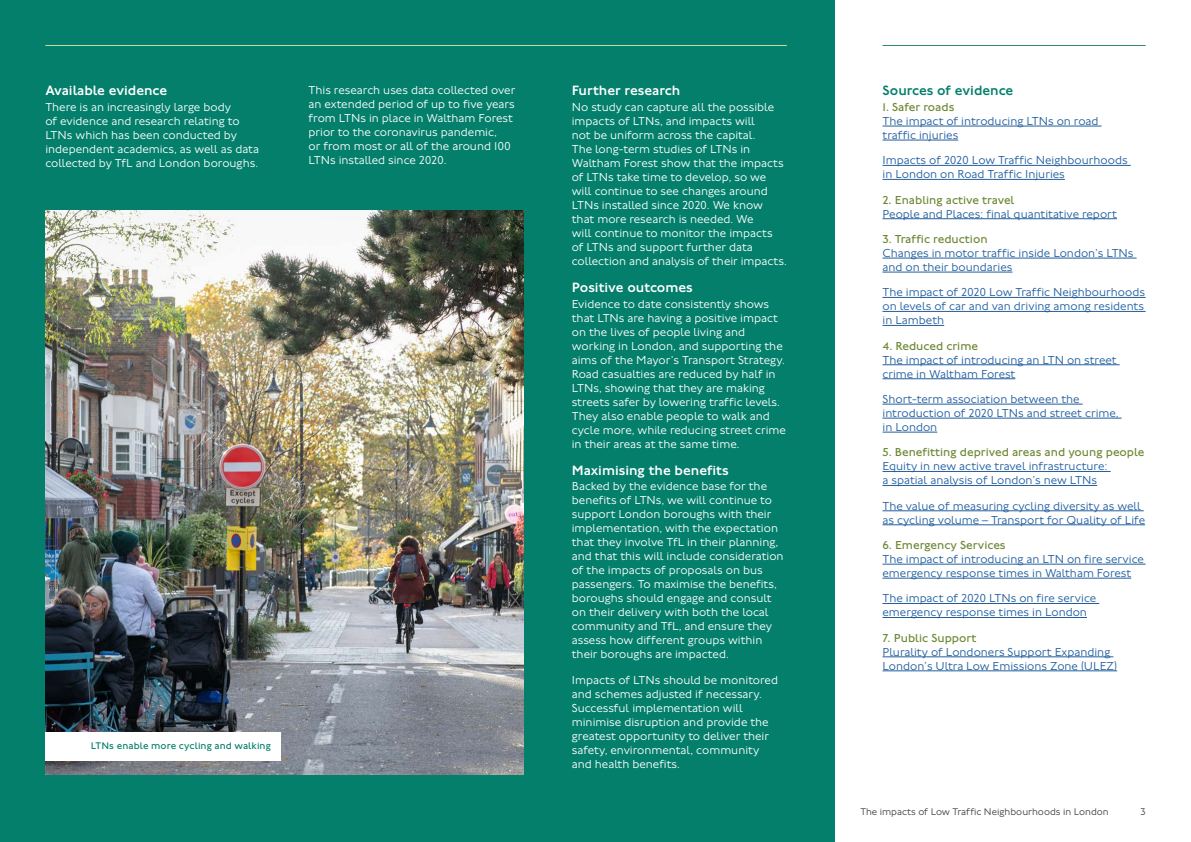
<style>
.page{position:relative;width:1191px;height:842px;background:#fff}
.page>*{position:absolute;margin:0;border:0;box-sizing:border-box;transform-origin:0 0}
.Body_Heading_12_14_Light_Green__H2{font:500 14px "Johnston 100";color:#fff}
.Body_Heading_12_14_Green__H3{font:500 14px "Johnston 100";color:#037f6c}
.Body_12_14__P{font:300 12px/14px "Johnston 100";color:#fff}
.Body_12_14__P-2{font:300 12px/14px "Johnston 100";color:#215e9e}
.Body_Sub-heading_12_14_Olive_Green__H3{font:12px "Johnston 100";color:#6d8835}
.t1{font:300 10px "Johnston 100";color:#414042}
.PictureCaption_10_12__P{font:10px "Johnston 100";letter-spacing:.005em;color:#037f6c}
</style>
<div class="page">
<div style="left:0;top:0;width:834px;height:842px;background:#037f6c"></div>
<img style="left:45px;top:211px;width:479px;height:564px">
<div style="left:45px;top:732px;width:236px;height:29px;background:#fff"></div>
<hr style="left:882px;top:126px;width:219px;height:1px;background:#215e9e">
<hr style="left:882px;top:140px;width:76px;height:1px;background:#215e9e">
<hr style="left:882px;top:165px;width:248px;height:1px;background:#215e9e">
<hr style="left:882px;top:179px;width:183px;height:1px;background:#215e9e">
<hr style="left:882px;top:218px;width:235px;height:1px;background:#215e9e">
<hr style="left:882px;top:258px;width:254px;height:1px;background:#215e9e">
<hr style="left:882px;top:272px;width:130px;height:1px;background:#215e9e">
<hr style="left:882px;top:297px;width:263px;height:1px;background:#215e9e">
<hr style="left:882px;top:311px;width:263px;height:1px;background:#215e9e">
<hr style="left:882px;top:325px;width:62px;height:1px;background:#215e9e">
<hr style="left:882px;top:364px;width:237px;height:1px;background:#215e9e">
<hr style="left:882px;top:378px;width:133px;height:1px;background:#215e9e">
<hr style="left:882px;top:404px;width:200px;height:1px;background:#215e9e">
<hr style="left:882px;top:418px;width:239px;height:1px;background:#215e9e">
<hr style="left:882px;top:432px;width:55px;height:1px;background:#215e9e">
<hr style="left:882px;top:471px;width:228px;height:1px;background:#215e9e">
<hr style="left:882px;top:485px;width:215px;height:1px;background:#215e9e">
<hr style="left:882px;top:510px;width:261px;height:1px;background:#215e9e">
<hr style="left:882px;top:524px;width:263px;height:1px;background:#215e9e">
<hr style="left:882px;top:564px;width:263px;height:1px;background:#215e9e">
<hr style="left:882px;top:578px;width:249px;height:1px;background:#215e9e">
<hr style="left:882px;top:603px;width:217px;height:1px;background:#215e9e">
<hr style="left:882px;top:617px;width:205px;height:1px;background:#215e9e">
<hr style="left:882px;top:656px;width:231px;height:1px;background:#215e9e">
<hr style="left:882px;top:670px;width:235px;height:1px;background:#215e9e">
<hr style="left:882px;top:45px;width:263px;height:1px;background:#358876">
<hr style="left:45px;top:45px;width:742px;height:1px;background:#cadd9f">
<h2 class="Body_Heading_12_14_Light_Green__H2" style="left:45px;top:83px;width:123px">Available evidence</h2>
<p class="Body_12_14__P" style="left:45px;top:100px;width:215px">There is an increasingly large body<br>of evidence and research relating to LTNs which has been conducted by independent academics, as well as data collected by TfL and London boroughs.</p>
<p class="PictureCaption_10_12__P" style="left:91px;top:740px;width:182px">LTNs enable more cycling and walking</p>
<p class="Body_12_14__P" style="left:308px;top:83px;width:208px">This research uses data collected over an extended period of up to five years from LTNs in place in Waltham Forest prior to the coronavirus pandemic,<br>or from most or all of the around 100<br>LTNs installed since 2020.</p>
<h2 class="Body_Heading_12_14_Light_Green__H2" style="left:572px;top:83px;width:110px">Further research</h2>
<p class="Body_12_14__P" style="left:572px;top:100px;width:216px">No study can capture all the possible impacts of LTNs, and impacts will<br>not be uniform across the capital.<br>The long-term studies of LTNs in Waltham Forest show that the impacts of LTNs take time to develop, so we will continue to see changes around LTNs installed since 2020. We know that more research is needed. We<br>will continue to monitor the impacts of LTNs and support further data collection and analysis of their impacts.</p>
<h2 class="Body_Heading_12_14_Light_Green__H2" style="left:572px;top:280px;width:122px">Positive outcomes</h2>
<p class="Body_12_14__P" style="left:572px;top:297px;width:216px">Evidence to date consistently shows that LTNs are having a positive impact on the lives of people living and working in London, and supporting the aims of the Mayor’s Transport Strategy.<br>Road casualties are reduced by half in LTNs, showing that they are making streets safer by lowering traffic levels.<br>They also enable people to walk and cycle more, while reducing street crime in their areas at the same time.</p>
<h2 class="Body_Heading_12_14_Light_Green__H2" style="left:572px;top:463px;width:158px">Maximising the benefits</h2>
<p class="Body_12_14__P" style="left:572px;top:480px;width:213px">Backed by the evidence base for the benefits of LTNs, we will continue to support London boroughs with their implementation, with the expectation that they involve TfL in their planning, and that this will include consideration of the impacts of proposals on bus passengers. To maximise the benefits, boroughs should engage and consult on their delivery with both the local community and TfL, and ensure they assess how different groups within their boroughs are impacted.</p>
<p class="Body_12_14__P" style="left:572px;top:673px;width:208px">Impacts of LTNs should be monitored and schemes adjusted if necessary.<br>Successful implementation will minimise disruption and provide the greatest opportunity to deliver their safety, environmental, community and health benefits.</p>
<h3 class="Body_Heading_12_14_Green__H3" style="left:882px;top:83px;width:132px">Sources of evidence</h3>
<h4 class="Body_Sub-heading_12_14_Olive_Green__H3" style="left:882px;top:100px;width:73px">1. Safer roads</h4>
<p class="Body_12_14__P-2" style="left:882px;top:114px;width:217px">The impact of introducing LTNs on road traffic injuries</p>
<p class="Body_12_14__P-2" style="left:882px;top:153px;width:247px">Impacts of 2020 Low Traffic Neighbourhoods in London on Road Traffic Injuries</p>
<h4 class="Body_Sub-heading_12_14_Olive_Green__H3" style="left:882px;top:193px;width:133px">2. Enabling active travel</h4>
<p class="Body_12_14__P-2" style="left:882px;top:207px;width:236px">People and Places: final quantitative report</p>
<h4 class="Body_Sub-heading_12_14_Olive_Green__H3" style="left:882px;top:232px;width:107px">3. Traffic reduction</h4>
<p class="Body_12_14__P-2" style="left:882px;top:246px;width:252px">Changes in motor traffic inside London’s LTNs and on their boundaries</p>
<p class="Body_12_14__P-2" style="left:882px;top:285px;width:264px;text-align:justify">The impact of 2020 Low Traffic Neighbourhoods on levels of car and van driving among residents in Lambeth</p>
<h4 class="Body_Sub-heading_12_14_Olive_Green__H3" style="left:882px;top:339px;width:97px">4. Reduced crime</h4>
<p class="Body_12_14__P-2" style="left:882px;top:353px;width:236px">The impact of introducing an LTN on street crime in Waltham Forest</p>
<p class="Body_12_14__P-2" style="left:882px;top:392px;width:238px">Short-term association between the introduction of 2020 LTNs and street crime, in London</p>
<h4 class="Body_Sub-heading_12_14_Olive_Green__H3" style="left:882px;top:446px;width:263px">5. Benefitting deprived areas and young people</h4>
<p class="Body_12_14__P-2" style="left:882px;top:459px;width:227px">Equity in new active travel infrastructure: a spatial analysis of London’s new LTNs</p>
<p class="Body_12_14__P-2" style="left:882px;top:499px;width:264px">The value of measuring cycling diversity as well as cycling volume – Transport for Quality of Life</p>
<h4 class="Body_Sub-heading_12_14_Olive_Green__H3" style="left:882px;top:538px;width:125px">6. Emergency Services</h4>
<p class="Body_12_14__P-2" style="left:882px;top:552px;width:263px">The impact of introducing an LTN on fire service emergency response times in Waltham Forest</p>
<p class="Body_12_14__P-2" style="left:882px;top:591px;width:215px">The impact of 2020 LTNs on fire service emergency response times in London</p>
<h4 class="Body_Sub-heading_12_14_Olive_Green__H3" style="left:882px;top:631px;width:95px">7. Public Support</h4>
<p class="Body_12_14__P-2" style="left:882px;top:645px;width:236px">Plurality of Londoners Support Expanding<br>London’s Ultra Low Emissions Zone (ULEZ)</p>
<p class="t1" style="left:860px;top:807px;width:250px">The impacts of Low Traffic Neighbourhoods in London</p>
<p class="t1" style="left:1140px;top:807px;width:7px">3</p>
</div>
